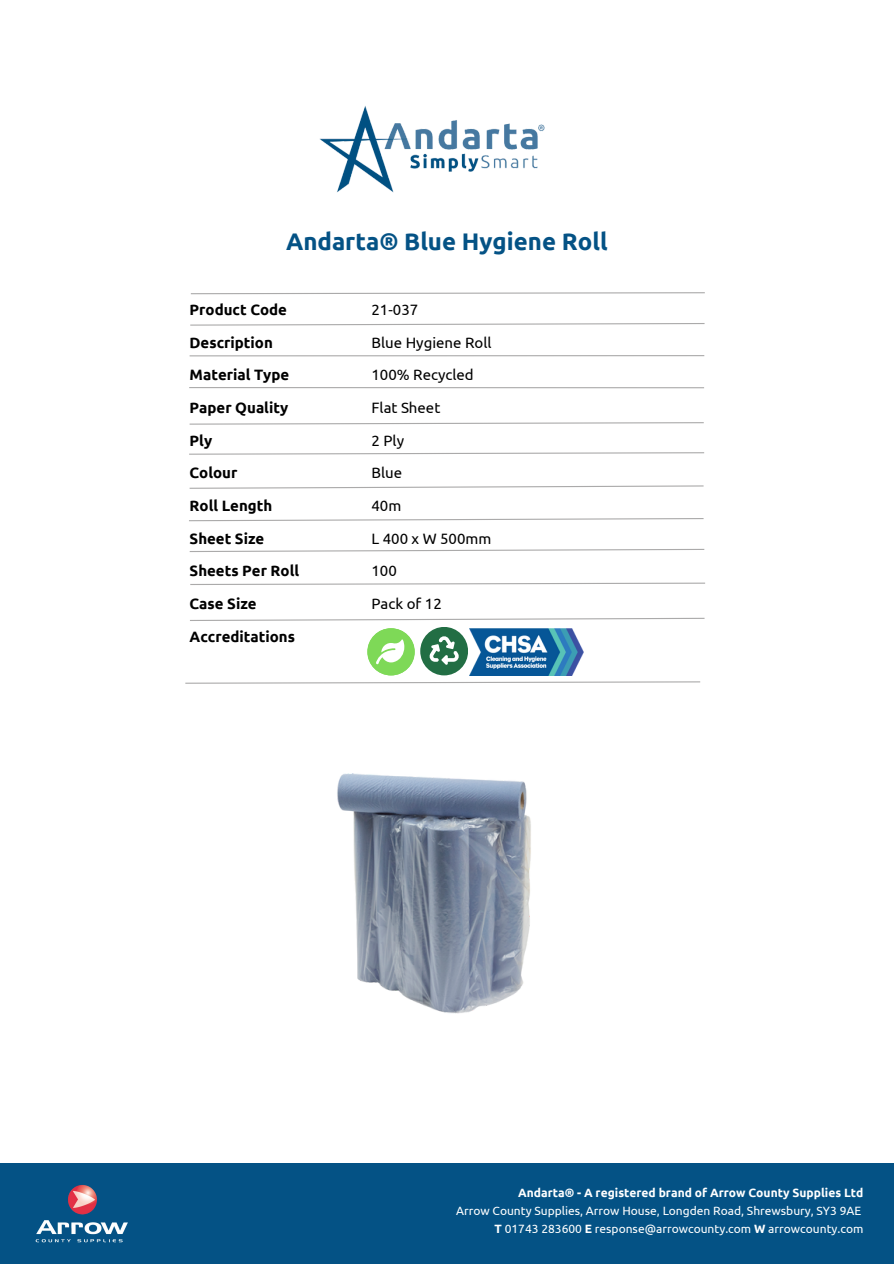
<style>
.page{position:relative;width:894px;height:1264px;background:#fff}
.page>*{position:absolute;margin:0;border:0;box-sizing:border-box;transform-origin:0 0}
.t1{font:700 24px "Ubuntu";color:#045285}
.t2{font:700 15px/32.7px "Ubuntu";color:#000}
.t3{font:15px/32.7px "Ubuntu";color:#000}
.t4{font:12px "Ubuntu";color:#fff}
.t5{font:700 12px "Ubuntu";color:#fff}
.s1{font-weight:700}
</style>
<div class="page">
<img style="left:320px;top:106px;width:225px;height:87px">
<svg style="left:189px;top:485px;width:515px;height:4px"></svg>
<svg style="left:189px;top:452px;width:516px;height:3px"></svg>
<svg style="left:189px;top:422px;width:515px;height:3px"></svg>
<hr style="left:189px;top:387px;width:515px;height:1px;background:#abaaaa">
<hr style="left:189px;top:355px;width:515px;height:1px;background:#abaaaa">
<svg style="left:190px;top:323px;width:515px;height:3px"></svg>
<svg style="left:189px;top:518px;width:515px;height:4px"></svg>
<svg style="left:190px;top:292px;width:515px;height:3px"></svg>
<svg style="left:190px;top:582px;width:515px;height:3px"></svg>
<div style="left:0;top:1163px;width:893px;height:100px;background:#045285"></div>
<img style="left:35px;top:1184px;width:93px;height:59px">
<svg style="left:189px;top:548px;width:516px;height:4px"></svg>
<svg style="left:185px;top:681px;width:516px;height:3px"></svg>
<div style="left:367px;top:628px;width:47px;height:47px;background:#7ed957;border-radius:50%"></div>
<svg style="left:376px;top:638px;width:36px;height:26px"></svg>
<div style="left:420px;top:627px;width:48px;height:48px;background:#226e44;border-radius:50%"></div>
<svg style="left:429px;top:636px;width:30px;height:29px"></svg>
<img style="left:470px;top:628px;width:113px;height:47px">
<svg style="left:190px;top:617px;width:515px;height:4px"></svg>
<img style="left:337px;top:773px;width:194px;height:241px">
<p class="t1" style="left:286px;top:227px;width:323px">Andarta® Blue Hygiene Roll</p>
<h3 class="t2" style="left:189px;top:293px;width:111px">Product Code<br>Description<br>Material Type<br>Paper Quality<br>Ply<br>Colour<br>Roll Length<br>Sheet Size<br>Sheets Per Roll<br>Case Size<br>Accreditations</h3>
<h2 class="t3" style="left:371px;top:293px;width:121px">21-037<br>Blue Hygiene Roll<br>100% Recycled<br>Flat Sheet<br>2 Ply<br>Blue<br>40m<br>L 400 x W 500mm<br>100<br>Pack of 12</h2>
<p class="t5" style="left:518px;top:1185px;width:347px">Andarta® - A registered brand of Arrow County Supplies Ltd</p>
<p class="t4" style="left:456px;top:1203px;width:406px">Arrow County Supplies, Arrow House, Longden Road, Shrewsbury, SY3 9AE</p>
<p class="t4" style="left:494px;top:1221px;width:370px"><span class="s1">T</span> 01743 283600 <span class="s1">E</span> response@arrowcounty.com <span class="s1">W</span> arrowcounty.com</p>
</div>
